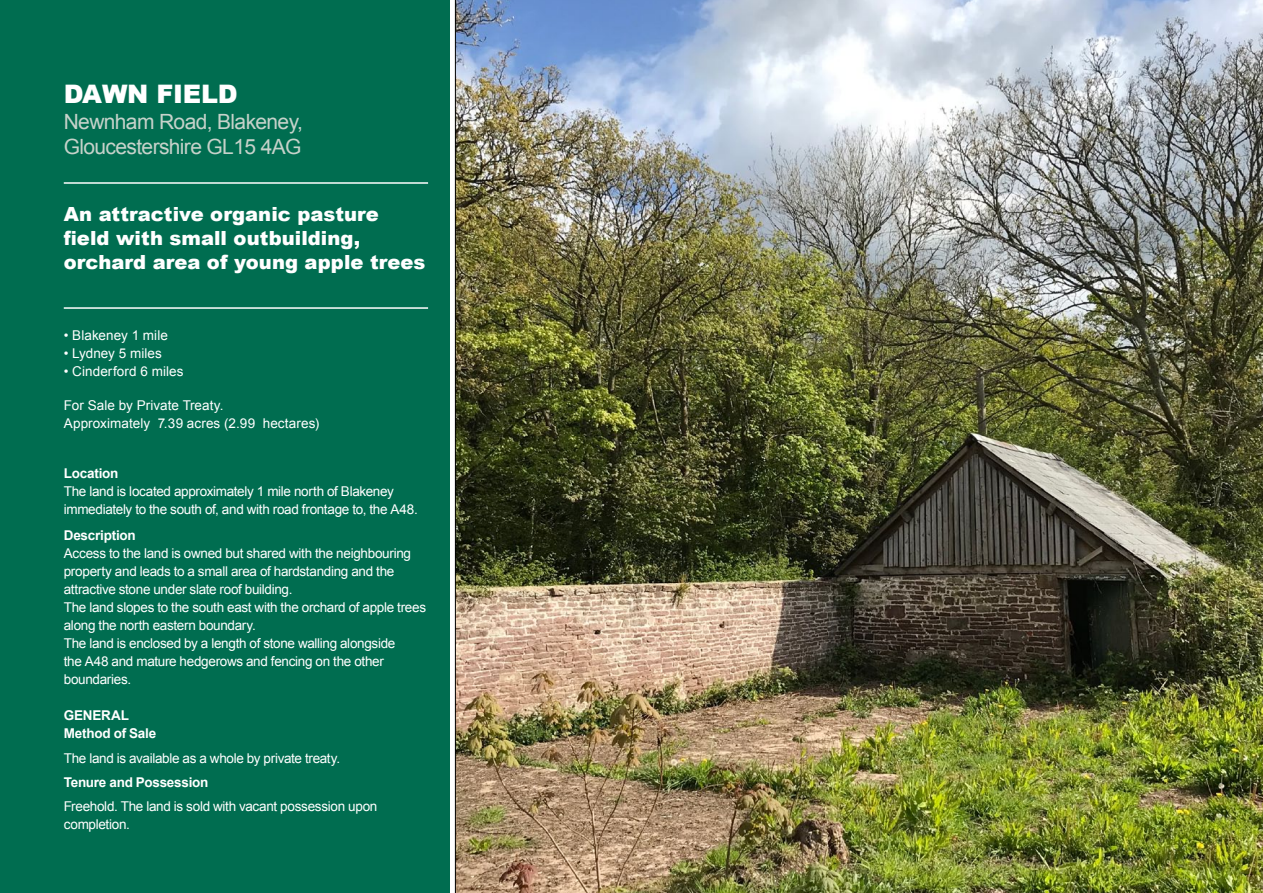
<style>
.page{position:relative;width:1263px;height:893px;background:#fff}
.page>*{position:absolute;margin:0;border:0;box-sizing:border-box;transform-origin:0 0}
.t1{font:900 25.5px "Arial";letter-spacing:-.01em;color:#fff}
.t2{font:21px/25.2px "Arial";letter-spacing:-.03em;color:#c6d2ca}
.t3{font:900 19.5px/24px "Arial";letter-spacing:.005em;color:#fff}
.t4{font:13.5px/18px "Arial";letter-spacing:-.02em;color:#fff}
.t5{font:13.5px/18px "Arial";letter-spacing:.005em;color:#fff}
.t6{font:700 13.5px/18px "Arial";letter-spacing:-.015em;color:#fff}
</style>
<div class="page">
<div style="left:0;top:0;width:449px;height:893px;background:#006d50"></div>
<hr style="left:64px;top:182px;width:364px;height:2px;background:#fff">
<hr style="left:64px;top:307px;width:364px;height:2px;background:#fff">
<img style="left:455px;top:0;width:808px;height:893px">
<h1 class="t1" style="left:64px;top:76px;width:172px">Dawn Field</h1>
<h2 class="t2" style="left:64px;top:109px;width:241px">Newnham Road, Blakeney,<br>Gloucestershire GL15 4AG</h2>
<h3 class="t3" style="left:64px;top:201px;width:363px">An attractive organic pasture field with small outbuilding, orchard area of young apple trees</h3>
<p class="t5" style="left:64px;top:326px;width:106px">• Blakeney 1 mile</p>
<p class="t5" style="left:64px;top:344px;width:100px">• Lydney 5 miles</p>
<p class="t5" style="left:64px;top:362px;width:121px">• Cinderford 6 miles</p>
<p class="t5" style="left:64px;top:396px;width:257px">For Sale by Private Treaty.<br>Approximately 7.39 acres (2.99 hectares)</p>
<p class="t6" style="left:64px;top:465px;width:56px">Location</p>
<p class="t4" style="left:64px;top:482px;width:355px">The land is located approximately 1 mile north of Blakeney immediately to the south of, and with road frontage to, the A48.</p>
<p class="t6" style="left:64px;top:527px;width:74px">Description</p>
<p class="t4" style="left:64px;top:545px;width:364px">Access to the land is owned but shared with the neighbouring property and leads to a small area of hardstanding and the attractive stone under slate roof building.<br>The land slopes to the south east with the orchard of apple trees along the north eastern boundary.<br>The land is enclosed by a length of stone walling alongside<br>the A48 and mature hedgerows and fencing on the other boundaries.</p>
<p class="t6" style="left:64px;top:707px;width:94px">GENERAL<br>Method of Sale</p>
<p class="t4" style="left:64px;top:749px;width:278px">The land is available as a whole by private treaty.</p>
<p class="t6" style="left:64px;top:774px;width:146px">Tenure and Possession</p>
<p class="t4" style="left:64px;top:798px;width:315px">Freehold. The land is sold with vacant possession upon completion.</p>
</div>
